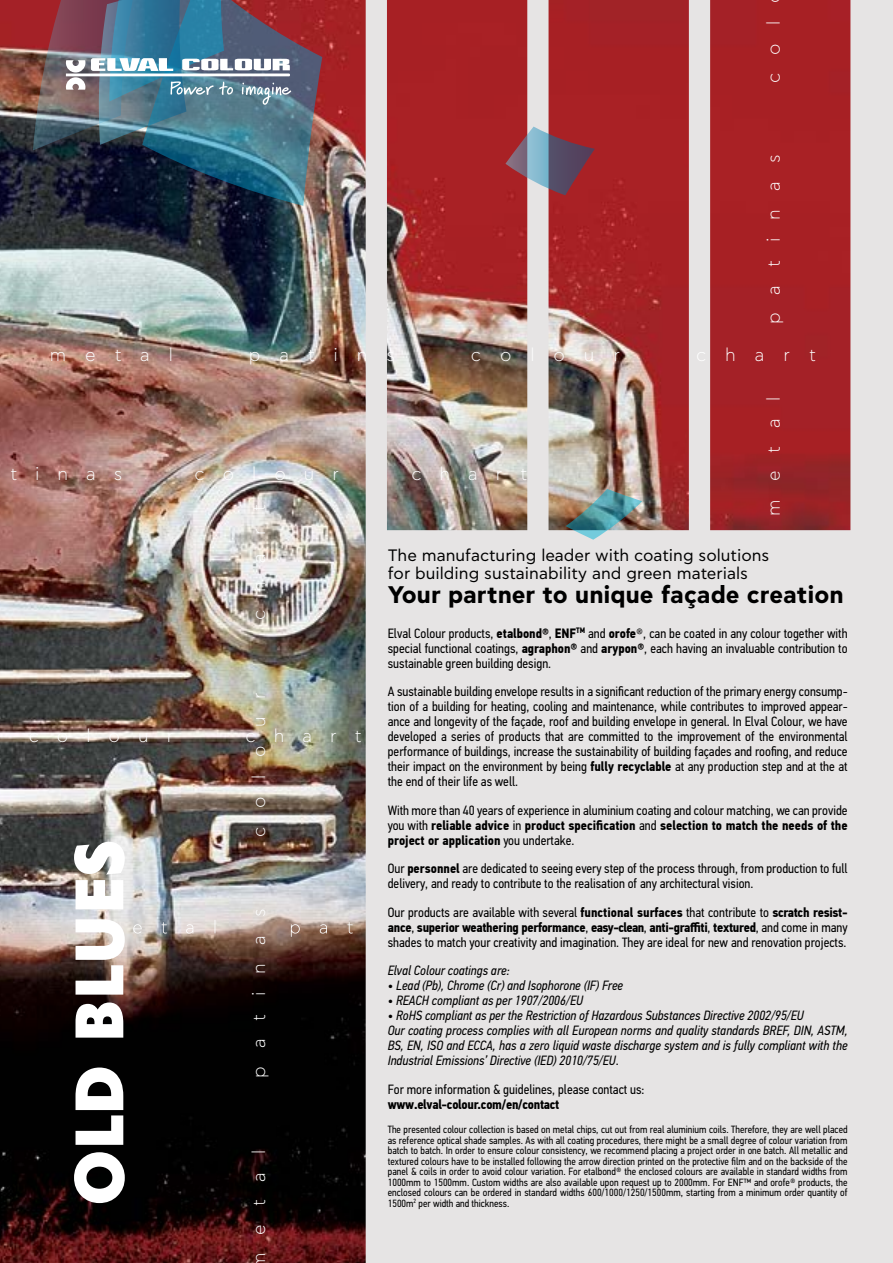
<style>
.page{position:relative;width:893px;height:1263px;background:#e6e4e4}
.page>*{position:absolute;margin:0;border:0;box-sizing:border-box;transform-origin:0 0}
.t1{font:67.5px "CF Daphne";color:#fff}
.t2{font:700 24px "CF Asty Std";color:#000}
.t3{font:300 18px "CF Asty Std";color:#fff}
.t4{font:16.5px/18.6px "CF Asty Std";color:#000}
.t5{font:13.5px/15px "PF Din Text Cond Pro";color:#000;text-align:justify}
.t6{font:italic 13.5px/15px "PF Din Text Cond Pro";color:#000}
.t7{font:700 13.5px "PF Din Text Cond Pro";letter-spacing:-.02em;color:#000}
.t8{font:10.5px/10.5px "PF Din Text Cond Pro";color:#000;text-align:justify}
.s1{font-weight:700}
.s2{font-style:normal}
</style>
<div class="page">
<img style="left:0;top:0;width:850px;height:1263px">
<svg style="left:99px;top:920px;width:254px;height:17px"></svg>
<svg style="left:505px;top:127px;width:90px;height:68px;background:#8a5866"></svg>
<img style="left:566px;top:489px;width:76px;height:51px">
<img style="left:33px;top:0;width:289px;height:206px">
<h3 class="t3" style="left:764px;top:83px;width:63px;rotate:-90deg">c o l</h3>
<h3 class="t3" style="left:764px;top:324px;width:171px;rotate:-90deg">p a t i n a s</h3>
<h3 class="t3" style="left:50px;top:345px;width:124px">m e t a l</h3>
<h3 class="t3" style="left:249px;top:345px;width:148px">p a t i n s</h3>
<h3 class="t3" style="left:471px;top:345px;width:151px">c o l o u r</h3>
<h3 class="t3" style="left:696px;top:345px;width:121px">c h a r t</h3>
<h3 class="t3" style="left:764px;top:516px;width:121px;rotate:-90deg">m e t a l</h3>
<h3 class="t3" style="left:11px;top:464px;width:113px">t i n a s</h3>
<h3 class="t3" style="left:195px;top:464px;width:146px">c o l o u r</h3>
<h3 class="t3" style="left:411px;top:464px;width:117px">c h a r t</h3>
<h3 class="t3" style="left:249px;top:620px;width:117px;rotate:-90deg">c h a r t</h3>
<p class="t4" style="left:388px;top:546px;width:383px">The manufacturing leader with coating solutions for building sustainability and green materials</p>
<h2 class="t2" style="left:388px;top:581px;width:457px">Your partner to unique façade creation</h2>
<p class="t5" style="left:388px;top:626px;width:461px">Elval Colour products, <span class="s1">etalbond®</span>, <span class="s1">ENF</span><sup>TM</sup> and <span class="s1">orofe</span>®, can be coated in any colour together with special functional coatings, <span class="s1">agraphon®</span> and <span class="s1">arypon®</span>, each having an invaluable contribution to sustainable green building design.</p>
<p class="t5" style="left:388px;top:684px;width:461px">Α sustainable building envelope results in a significant reduction of the primary energy consump&shy;tion of a building for heating, cooling and maintenance, while contributes to improved appear&shy;ance and longevity of the façade, roof and building envelope in general. In Elval Colour, we have developed a series of products that are committed to the improvement of the environmental performance of buildings, increase the sustainability of building façades and roofing, and reduce their impact on the environment by being <span class="s1">fully recyclable</span> at any production step and at the at the end of their life as well.</p>
<p class="t5" style="left:388px;top:803px;width:461px">With more than 40 years of experience in aluminium coating and colour matching, we can provide you with <span class="s1">reliable advice</span> in <span class="s1">product specification</span> and <span class="s1">selection to match the needs of the project or application</span> you undertake.</p>
<p class="t5" style="left:388px;top:861px;width:461px">Our <span class="s1">personnel</span> are dedicated to seeing every step of the process through, from production to full delivery, and ready to contribute to the realisation of any architectural vision.</p>
<p class="t5" style="left:388px;top:905px;width:461px">Our products are available with several <span class="s1">functional surfaces</span> that contribute to <span class="s1">scratch resist&shy;ance</span>, <span class="s1">superior weathering performance</span>, <span class="s1">easy-clean</span>, <span class="s1">anti-graffiti</span>, <span class="s1">textured</span>, and come in many shades to match your creativity and imagination. They are ideal for new and renovation projects.</p>
<p class="t6" style="left:388px;top:963px;width:123px">Elval Colour coatings are:</p>
<p class="t6" style="left:388px;top:978px;width:237px">• Lead (Pb), Chrome (Cr) and Isophorone (IF) Free</p>
<p class="t6" style="left:388px;top:993px;width:197px">• REACH compliant as per 1907/2006/EU</p>
<p class="t6" style="left:388px;top:1008px;width:461px">• RoHS compliant as per the Restriction of Hazardous Substances Directive 2002/95/EU<br>Our coating process complies with all European norms and quality standards BREF, DIN, ASTM, BS, EN, ISO and ECCA, has a zero liquid waste discharge system and is fully compliant with the Industrial Emissions’ Directive (IED) 2010/75/EU<span class="s2">.</span></p>
<p class="t5" style="left:388px;top:1082px;width:258px">For more information &amp; guidelines, please contact us:</p>
<p class="t7" style="left:388px;top:1096px;width:173px">www.elval-colour.com/en/contact</p>
<p class="t8" style="left:388px;top:1124px;width:461px">The presented colour collection is based on metal chips, cut out from real aluminium coils. Therefore, they are well placed as reference optical shade samples. As with all coating procedures, there might be a small degree of colour variation from batch to batch. In order to ensure colour consistency, we recommend placing a project order in one batch. All metallic and textured colours have to be installed following the arrow direction printed on the protective film and on the backside of the panel &amp; coils in order to avoid colour variation. For etalbond® the enclosed colours are available in standard widths from 1000mm to 1500mm. Custom widths are also available upon request up to 2000mm. For ENF™ and orofe® products, the enclosed colours can be ordered in standard widths 600/1000/1250/1500mm, starting from a minimum order quantity of 1500m<sup>2</sup> per width and thickness.</p>
<h3 class="t3" style="left:249px;top:836px;width:146px;rotate:-90deg">c o l o u r</h3>
<h3 class="t3" style="left:29px;top:726px;width:146px">c o l o u r</h3>
<h3 class="t3" style="left:246px;top:726px;width:117px">c h a r t</h3>
<h1 class="t1" style="left:68px;top:1205px;width:368px;rotate:-90deg">Old blues</h1>
<h3 class="t3" style="left:249px;top:1078px;width:171px;rotate:-90deg">p a t i n a s</h3>
<h3 class="t3" style="left:249px;top:1269px;width:121px;rotate:-90deg">m e t a l</h3>
</div>
